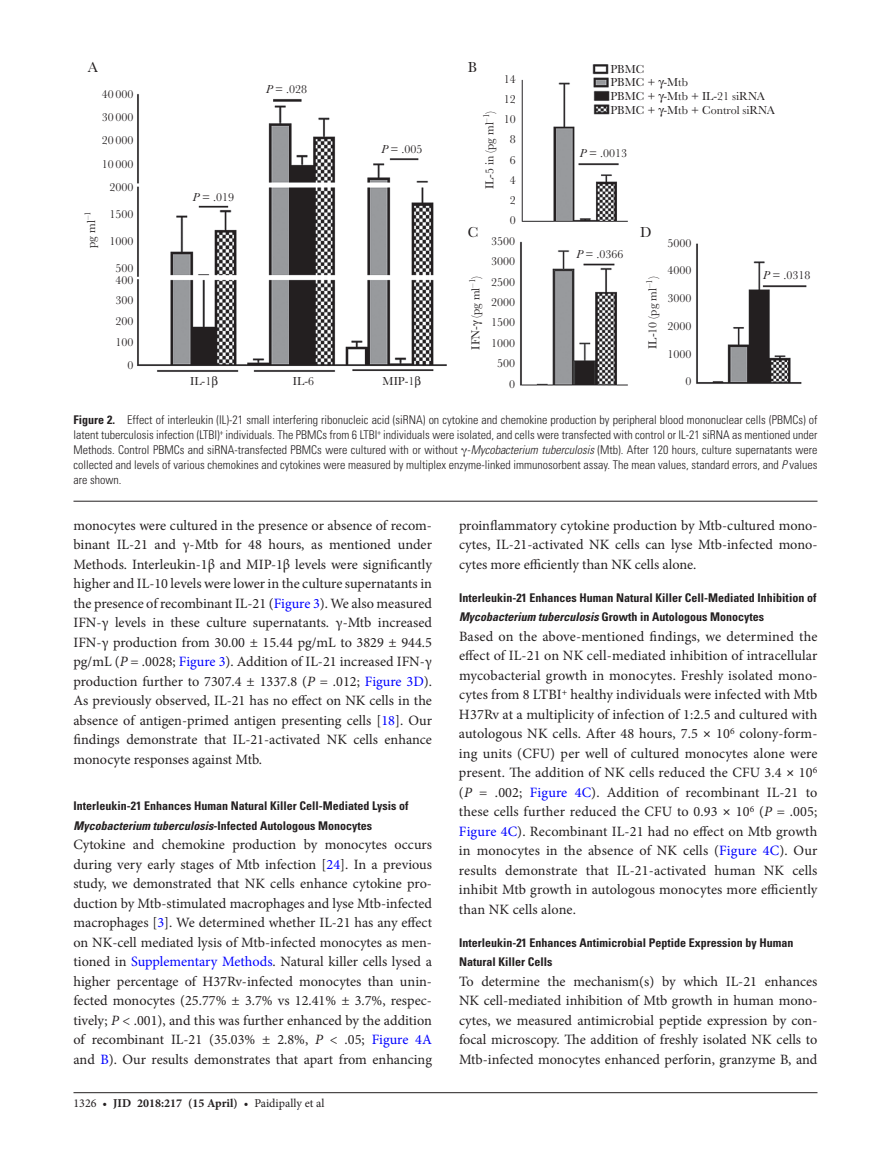
<style>
.page{position:relative;width:891px;height:1174px;background:#fff}
.page>*{position:absolute;margin:0;border:0;box-sizing:border-box;transform-origin:0 0}
.t1{font:15px "Baskerville MT Std";color:#231f20}
.t2{font:14.25px/19.5px "Minion Pro";color:#231f20;text-align:justify}
.t3{font:300 condensed 12px/15px "Univers LT Std";color:#231f20;text-align:justify}
.t4{font:700 condensed 12px/19.5px "Univers LT Std";color:#231f20}
.t5{font:12px/20.4px "Baskerville MT Std";color:#231f20}
.t6{font:12px "Minion Pro";color:#231f20}
.s1{font-style:italic}
.s2{font-weight:700}
.s3{font-family:"Gandhari Unicode";font-weight:400;font-stretch:normal}
.s4{color:#00f}
.s5{font-family:"Gandhari Unicode"}
</style>
<div class="page">
<hr style="left:73px;top:1092px;width:744px;height:1px;background:#231f20">
<hr style="left:73px;top:501px;width:744px;height:1px;background:#231f20">
<img style="left:137px;top:64px;width:670px;height:322px">
<svg style="left:212px;top:376px;width:6px;height:10px"></svg>
<svg style="left:415px;top:376px;width:6px;height:10px"></svg>
<svg style="left:473px;top:320px;width:9px;height:6px"></svg>
<svg style="left:658px;top:80px;width:6px;height:37px"></svg>
<p class="t1" style="left:88px;top:58px;width:12px">A</p>
<p class="t1" style="left:468px;top:58px;width:11px">B</p>
<p class="t5" style="left:611px;top:62px;width:166px;line-height:13.6px">PBMC<br>PBMC + -Mtb<br>PBMC + -Mtb + IL-21 siRNA<br>PBMC + -Mtb + Control siRNA</p>
<p class="t5" style="left:504px;top:69px;width:13px;text-align:center">14<br>12<br>10<br>8</p>
<p class="t5" style="left:266px;top:79px;width:43px"><span class="s1">P</span> = .028</p>
<p class="t5" style="left:102px;top:84px;width:33px">40 000</p>
<p class="t5" style="left:479px;top:189px;width:80px;rotate:-90deg">IL-5 in (pg ml<sup>–1</sup>)</p>
<p class="t5" style="left:102px;top:106px;width:33px;line-height:23.4px;text-align:right">30 000<br>20 000<br>10 000<br>2000</p>
<p class="t5" style="left:110px;top:204px;width:25px">1500</p>
<p class="t5" style="left:110px;top:231px;width:25px">1000</p>
<p class="t5" style="left:116px;top:262px;width:19px;line-height:11.9px">500<br>400</p>
<p class="t5" style="left:116px;top:290px;width:19px">300</p>
<p class="t5" style="left:381px;top:139px;width:43px"><span class="s1">P</span> = .005</p>
<p class="t5" style="left:580px;top:143px;width:49px"><span class="s1">P</span> = .0013</p>
<p class="t5" style="left:491px;top:150px;width:26px;text-align:right">6<br>4<br>2<br>0<br>3500</p>
<p class="t5" style="left:193px;top:187px;width:43px"><span class="s1">P</span> = .019</p>
<p class="t5" style="left:81px;top:248px;width:38px;rotate:-90deg">pg ml<sup>–1</sup></p>
<p class="t1" style="left:468px;top:223px;width:12px">C</p>
<p class="t1" style="left:640px;top:223px;width:13px">D</p>
<p class="t5" style="left:667px;top:233px;width:25px">5000</p>
<p class="t5" style="left:667px;top:260px;width:25px">4000</p>
<p class="t5" style="left:667px;top:288px;width:25px">3000</p>
<p class="t5" style="left:667px;top:316px;width:25px">2000</p>
<p class="t5" style="left:576px;top:244px;width:49px"><span class="s1">P</span> = .0366</p>
<p class="t5" style="left:491px;top:251px;width:25px;text-align:center">3000<br>2500<br>2000<br>1500<br>1000<br>500</p>
<p class="t5" style="left:763px;top:265px;width:49px"><span class="s1">P</span> = .0318</p>
<p class="t5" style="left:465px;top:349px;width:75px;rotate:-90deg">IFN- (pg ml<sup>–1</sup>)</p>
<p class="t5" style="left:643px;top:349px;width:74px;rotate:-90deg">IL-10 (pg ml<sup>–1</sup>)</p>
<p class="t5" style="left:116px;top:311px;width:19px">200<br>100</p>
<p class="t5" style="left:128px;top:354px;width:7px">0</p>
<p class="t5" style="left:667px;top:343px;width:25px">1000</p>
<p class="t5" style="left:685px;top:371px;width:7px">0</p>
<p class="t5" style="left:190px;top:371px;width:23px">IL-1</p>
<p class="t5" style="left:383px;top:371px;width:33px">MIP-1</p>
<p class="t5" style="left:293px;top:371px;width:23px">IL-6</p>
<p class="t5" style="left:509px;top:373px;width:7px">0</p>
<p class="t3" style="left:73px;top:412px;width:746px"><span class="s2">Figure 2.</span> Effect of interleukin (IL)-21 small interfering ribonucleic acid (siRNA) on cytokine and chemokine production by peripheral blood mononuclear cells (PBMCs) of latent tuberculosis infection (LTBI)<sup>+</sup> individuals. The PBMCs from 6 LTBI<sup>+</sup> individuals were isolated, and cells were transfected with control or IL-21 siRNA as mentioned under Methods. Control PBMCs and siRNA-transfected PBMCs were cultured with or without <span class="s3">γ</span>-<span class="s1">Mycobacterium tuberculosis</span> (Mtb). After 120 hours, culture supernatants were collected and levels of various chemokines and cytokines were measured by multiplex enzyme-linked immunosorbent assay. The mean values, standard errors, and <span class="s1">P</span> values are shown.</p>
<p class="t2" style="left:73px;top:516px;width:360px">monocytes were cultured in the presence or absence of recom&shy;binant IL-21 and γ-Mtb for 48 hours, as mentioned under Methods. Interleukin-1β and MIP-1β levels were significantly higher and IL-10 levels were lower in the culture supernatants in the presence of recombinant IL-21 (<span class="s4">Figure 3</span>). We also measured IFN-γ levels in these culture supernatants. γ-Mtb increased IFN-γ production from 30.00 ± 15.44 pg/mL to 3829 ± 944.5 pg/mL (<span class="s1">P</span> = .0028; <span class="s4">Figure 3</span>). Addition of IL-21 increased IFN-γ production further to 7307.4 ± 1337.8 (<span class="s1">P</span> = .012; <span class="s4">Figure 3D</span>).<br>As previously observed, IL-21 has no effect on NK cells in the absence of antigen-primed antigen presenting cells [<span class="s4">18</span>]. Our findings demonstrate that IL-21-activated NK cells enhance monocyte responses against Mtb.</p>
<p class="t4" style="left:73px;top:796px;width:337px">Interleukin-21 Enhances Human Natural Killer Cell-Mediated Lysis of<br><span class="s1">Mycobacterium tuberculosis</span>-Infected Autologous Monocytes</p>
<p class="t2" style="left:73px;top:835px;width:360px">Cytokine and chemokine production by monocytes occurs during very early stages of Mtb infection [<span class="s4">24</span>]. In a previous study, we demonstrated that NK cells enhance cytokine pro&shy;duction by Mtb-stimulated macrophages and lyse Mtb-infected macrophages [<span class="s4">3</span>]. We determined whether IL-21 has any effect on NK-cell mediated lysis of Mtb-infected monocytes as men&shy;tioned in <span class="s4">Supplementary Methods</span>. Natural killer cells lysed a higher percentage of H37Rv-infected monocytes than unin&shy;fected monocytes (25.77% ± 3.7% vs 12.41% ± 3.7%, respec&shy;tively; <span class="s1">P</span> &lt; .001), and this was further enhanced by the addition of recombinant IL-21 (35.03% ± 2.8%, <span class="s1">P</span> &lt; .05; <span class="s4">Figure 4A </span>and <span class="s4">B</span>). Our results demonstrates that apart from enhancing</p>
<p class="t6" style="left:73px;top:1095px;width:253px">1326 • <span class="s2">JID 2018:217 (15 April)</span> • Paidipally et al</p>
<p class="t2" style="left:459px;top:516px;width:360px">proinflammatory cytokine production by Mtb-cultured mono&shy;cytes, IL-21-activated NK cells can lyse Mtb-infected mono&shy;cytes more efficiently than NK cells alone.</p>
<p class="t4" style="left:459px;top:588px;width:359px">Interleukin-21 Enhances Human Natural Killer Cell-Mediated Inhibition of<br><span class="s1">Mycobacterium tuberculosis</span> Growth in Autologous Monocytes</p>
<p class="t2" style="left:459px;top:627px;width:360px">Based on the above-mentioned findings, we determined the effect of IL-21 on NK cell-mediated inhibition of intracellular mycobacterial growth in monocytes. Freshly isolated mono&shy;cytes from 8 LTBI<sup>+</sup> healthy individuals were infected with Mtb H37Rv at a multiplicity of infection of 1:2.5 and cultured with autologous NK cells. After 48 hours, 7.5 <span class="s5">×</span> 10<sup>6</sup> colony-form&shy;ing units (CFU) per well of cultured monocytes alone were present. The addition of NK cells reduced the CFU 3.4 <span class="s5">×</span> 10<sup>6 </sup>(<span class="s1">P</span> = .002; <span class="s4">Figure 4C</span>). Addition of recombinant IL-21 to these cells further reduced the CFU to 0.93 <span class="s5">×</span> 10<sup>6</sup> (<span class="s1">P</span> = .005; <span class="s4">Figure 4C</span>). Recombinant IL-21 had no effect on Mtb growth in monocytes in the absence of NK cells (<span class="s4">Figure 4C</span>). Our results demonstrate that IL-21-activated human NK cells inhibit Mtb growth in autologous monocytes more efficiently than NK cells alone.</p>
<p class="t4" style="left:459px;top:933px;width:336px">Interleukin-21 Enhances Antimicrobial Peptide Expression by Human<br>Natural Killer Cells</p>
<p class="t2" style="left:459px;top:972px;width:360px">To determine the mechanism(s) by which IL-21 enhances NK cell-mediated inhibition of Mtb growth in human mono&shy;cytes, we measured antimicrobial peptide expression by con&shy;focal microscopy. The addition of freshly isolated NK cells to Mtb-infected monocytes enhanced perforin, granzyme B, and</p>
</div>
